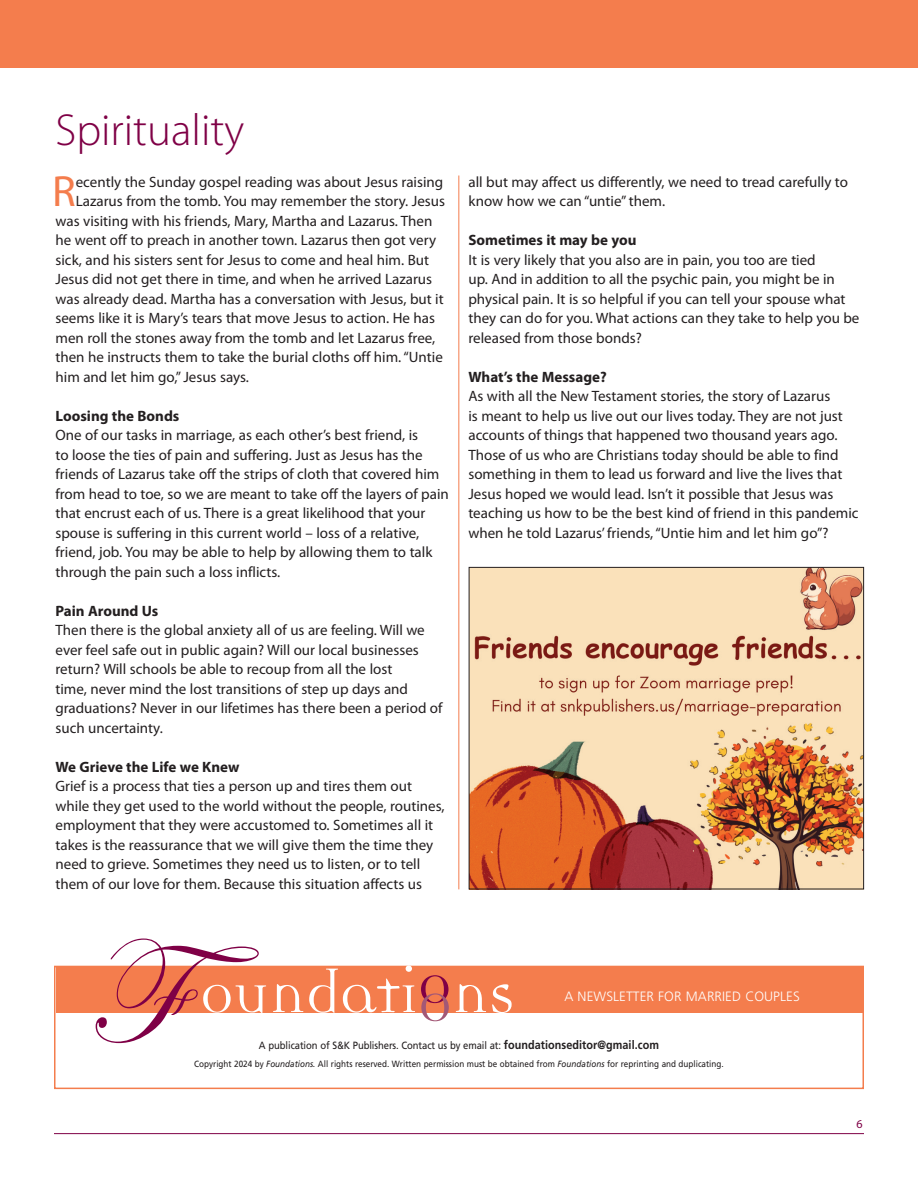
<style>
.page{position:relative;width:918px;height:1188px;background:#fff}
.page>*{position:absolute;margin:0;border:0;box-sizing:border-box;transform-origin:0 0}
.t1{font:151.8px "Edwardian Script ITC";color:#7f0046;scale:.91 1}
.t2{font:65.4px "Democratica";color:#fff}
.t3{font:300 45px "Myriad Pro";color:#7f0046}
.t4{font:43.95px "Myriad Pro";color:#f47d4d}
.t5{font:15px/19.5px "Myriad Pro";color:#231f20}
.t6{font:700 15px "Myriad Pro";color:#231f20}
.t7{font:300 13.5px "Frutiger LT Std";letter-spacing:.005em;color:#fff}
.t8{font:12px "Myriad Pro";color:#7f0046}
.t9{font:10.5px "Frutiger LT Std";letter-spacing:-.01em;color:#231f20;scale:.9 1}
.t10{font:9px "Frutiger LT Std";color:#231f20;scale:.9 1}
.s1{color:#7f0046}
.s2{color:#a35876}
.s3{font-weight:700;font-size:12px}
.s4{font-style:italic}
</style>
<div class="page">
<hr style="left:54px;top:1133px;width:810px;height:1px;background:#7f0046">
<div style="left:0;top:0;width:918px;height:68px;background:#f47d4d"></div>
<hr style="left:458px;top:176px;width:1px;height:713px;background:#f47d4d">
<div style="left:54px;top:966px;width:810px;height:123px;border:2px solid #f47d4d"></div>
<div style="left:56px;top:967px;width:806px;height:45px;background:#f47d4d"></div>
<img style="left:471px;top:569px;width:391px;height:318px">
<div style="left:469px;top:567px;width:395px;height:322px;border:1px solid #231f20"></div>
<h3 class="t3" style="left:56px;top:103px;width:190px">Spirituality</h3>
<h3 class="t4" style="left:52px;top:167px;width:25px">R</h3>
<p class="t5" style="left:76px;top:172px;width:369px">ecently the Sunday gospel reading was about Jesus raising</p>
<p class="t5" style="left:76px;top:192px;width:371px">Lazarus from the tomb. You may remember the story. Jesus</p>
<p class="t5" style="left:55px;top:211px;width:378px">was visiting with his friends, Mary, Martha and Lazarus. Then</p>
<p class="t5" style="left:55px;top:231px;width:382px">he went off to preach in another town. Lazarus then got very</p>
<p class="t5" style="left:55px;top:250px;width:375px">sick, and his sisters sent for Jesus to come and heal him. But</p>
<p class="t5" style="left:55px;top:270px;width:378px">Jesus did not get there in time, and when he arrived Lazarus</p>
<p class="t5" style="left:55px;top:289px;width:390px">was already dead. Martha has a conversation with Jesus, but it</p>
<p class="t5" style="left:55px;top:309px;width:381px">seems like it is Mary’s tears that move Jesus to action. He has</p>
<p class="t5" style="left:55px;top:328px;width:381px">men roll the stones away from the tomb and let Lazarus free,</p>
<p class="t5" style="left:55px;top:348px;width:389px">then he instructs them to take the burial cloths off him. “Untie</p>
<p class="t5" style="left:55px;top:367px;width:195px">him and let him go,” Jesus says.</p>
<p class="t6" style="left:55px;top:406px;width:125px">Loosing the Bonds</p>
<p class="t5" style="left:55px;top:426px;width:395px">One of our tasks in marriage, as each other’s best friend, is<br>to loose the ties of pain and suffering. Just as Jesus has the friends of Lazarus take off the strips of cloth that covered him from head to toe, so we are meant to take off the layers of pain that encrust each of us. There is a great likelihood that your spouse is suffering in this current world – loss of a relative, friend, job. You may be able to help by allowing them to talk through the pain such a loss inflicts.</p>
<p class="t6" style="left:55px;top:601px;width:104px">Pain Around Us</p>
<p class="t5" style="left:55px;top:621px;width:389px">Then there is the global anxiety all of us are feeling. Will we ever feel safe out in public again? Will our local businesses return? Will schools be able to recoup from all the lost<br>time, never mind the lost transitions of step up days and graduations? Never in our lifetimes has there been a period of such uncertainty.</p>
<p class="t6" style="left:55px;top:757px;width:185px">We Grieve the Life we Knew</p>
<p class="t5" style="left:55px;top:777px;width:391px">Grief is a process that ties a person up and tires them out while they get used to the world without the people, routines, employment that they were accustomed to. Sometimes all it takes is the reassurance that we will give them the time they need to grieve. Sometimes they need us to listen, or to tell them of our love for them. Because this situation affects us</p>
<p class="t5" style="left:468px;top:172px;width:381px">all but may affect us differently, we need to tread carefully to know how we can “untie” them.</p>
<p class="t6" style="left:468px;top:230px;width:169px">Sometimes it may be you</p>
<p class="t5" style="left:468px;top:250px;width:393px">It is very likely that you also are in pain, you too are tied<br>up. And in addition to all the psychic pain, you might be in physical pain. It is so helpful if you can tell your spouse what they can do for you. What actions can they take to help you be released from those bonds?</p>
<p class="t6" style="left:468px;top:367px;width:140px">What’s the Message?</p>
<p class="t5" style="left:468px;top:387px;width:392px">As with all the New Testament stories, the story of Lazarus<br>is meant to help us live out our lives today. They are not just accounts of things that happened two thousand years ago.<br>Those of us who are Christians today should be able to find something in them to lead us forward and live the lives that Jesus hoped we would lead. Isn’t it possible that Jesus was teaching us how to be the best kind of friend in this pandemic when he told Lazarus’ friends, “Untie him and let him go”?</p>
<h1 class="t1" style="left:88px;top:911px;width:190px">F</h1>
<h2 class="t2" style="left:200px;top:964px;width:254px">oundati<span class="s1">o</span></h2>
<h2 class="t2" style="left:418px;top:964px;width:99px"><span class="s2">o</span>ns</h2>
<p class="t7" style="left:564px;top:988px;width:237px">A NEWSLETTER FOR MARRIED COUPLES</p>
<p class="t9" style="left:259px;top:1040px;width:446px">A publication of S&amp;K Publishers. Contact us by email at: <span class="s3">foundationseditor@gmail.com</span></p>
<p class="t10" style="left:194px;top:1059px;width:590px">Copyright 2024 by <span class="s4">Foundations.</span> All rights reserved. Written permission must be obtained from <span class="s4">Foundations</span> for reprinting and duplicating.</p>
<p class="t8" style="left:856px;top:1118px;width:8px">6</p>
</div>
